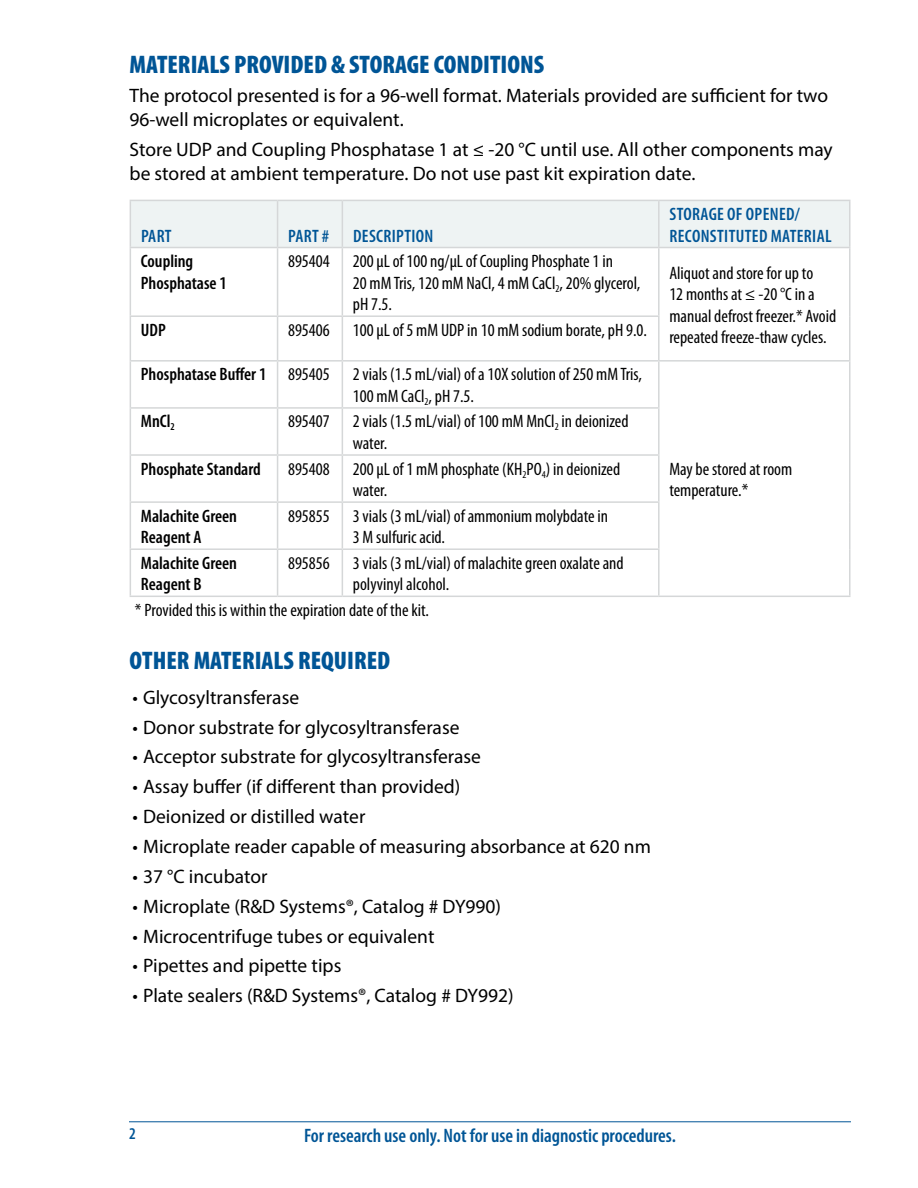
<style>
.page{position:relative;width:918px;height:1188px;background:#fff}
.page>*{position:absolute;margin:0;border:0;box-sizing:border-box;transform-origin:0 0}
.t1{font:900 condensed 25.5px "Myriad Pro";color:#005596}
.t2{font:19.5px/24px "Myriad Pro";color:#000}
.t3{font:600 condensed 19.5px "Myriad Pro";color:#005596}
.t4{font:condensed 18px/21.6px "Myriad Pro";color:#000}
.t5{font:600 condensed 18px/21.6px "Myriad Pro";color:#000}
.t6{font:600 condensed 18px/21.6px "Myriad Pro";letter-spacing:.02em;color:#005596}
.t7{font:600 condensed 16.5px "Myriad Pro";color:#005596}
.s1{font-weight:400}
</style>
<div class="page">
<hr style="left:129px;top:1121px;width:722px;height:1px;background:#005596">
<div style="left:131px;top:201px;width:718px;height:46px;background:#eef3f3"></div>
<hr style="left:130px;top:200px;width:148px;height:1px;background:#d5d7d8">
<hr style="left:130px;top:201px;width:1px;height:46px;background:#d5d7d8">
<hr style="left:278px;top:200px;width:64px;height:1px;background:#d5d7d8">
<hr style="left:277px;top:201px;width:1px;height:46px;background:#d5d7d8">
<hr style="left:342px;top:200px;width:317px;height:1px;background:#d5d7d8">
<hr style="left:342px;top:201px;width:1px;height:46px;background:#d5d7d8">
<hr style="left:659px;top:200px;width:192px;height:1px;background:#d5d7d8">
<hr style="left:658px;top:201px;width:2px;height:46px;background:#d5d7d8">
<hr style="left:849px;top:201px;width:1px;height:46px;background:#d5d7d8">
<hr style="left:130px;top:247px;width:148px;height:1px;background:#d5d7d8">
<hr style="left:130px;top:248px;width:1px;height:67px;background:#d5d7d8">
<hr style="left:278px;top:247px;width:64px;height:1px;background:#d5d7d8">
<hr style="left:277px;top:248px;width:1px;height:67px;background:#d5d7d8">
<hr style="left:342px;top:247px;width:317px;height:1px;background:#d5d7d8">
<hr style="left:342px;top:248px;width:1px;height:67px;background:#d5d7d8">
<hr style="left:659px;top:247px;width:192px;height:1px;background:#d5d7d8">
<hr style="left:658px;top:248px;width:2px;height:67px;background:#d5d7d8">
<hr style="left:849px;top:248px;width:1px;height:68px;background:#d5d7d8">
<hr style="left:849px;top:316px;width:1px;height:44px;background:#d5d7d8">
<hr style="left:130px;top:315px;width:148px;height:2px;background:#d5d7d8">
<hr style="left:130px;top:317px;width:1px;height:43px;background:#d5d7d8">
<hr style="left:278px;top:315px;width:64px;height:2px;background:#d5d7d8">
<hr style="left:277px;top:317px;width:1px;height:43px;background:#d5d7d8">
<hr style="left:342px;top:315px;width:318px;height:2px;background:#d5d7d8">
<hr style="left:342px;top:317px;width:1px;height:43px;background:#d5d7d8">
<hr style="left:658px;top:317px;width:2px;height:43px;background:#d5d7d8">
<hr style="left:130px;top:360px;width:148px;height:2px;background:#d5d7d8">
<hr style="left:130px;top:362px;width:1px;height:45px;background:#d5d7d8">
<hr style="left:278px;top:360px;width:64px;height:2px;background:#d5d7d8">
<hr style="left:277px;top:362px;width:1px;height:45px;background:#d5d7d8">
<hr style="left:342px;top:360px;width:317px;height:2px;background:#d5d7d8">
<hr style="left:342px;top:362px;width:1px;height:45px;background:#d5d7d8">
<hr style="left:659px;top:360px;width:192px;height:2px;background:#d5d7d8">
<hr style="left:658px;top:362px;width:2px;height:45px;background:#d5d7d8">
<hr style="left:849px;top:362px;width:1px;height:46px;background:#d5d7d8">
<hr style="left:849px;top:408px;width:1px;height:47px;background:#d5d7d8">
<hr style="left:849px;top:455px;width:1px;height:47px;background:#d5d7d8">
<hr style="left:849px;top:502px;width:1px;height:47px;background:#d5d7d8">
<hr style="left:849px;top:549px;width:1px;height:47px;background:#d5d7d8">
<hr style="left:659px;top:596px;width:192px;height:1px;background:#d5d7d8">
<hr style="left:130px;top:407px;width:148px;height:2px;background:#d5d7d8">
<hr style="left:130px;top:409px;width:1px;height:45px;background:#d5d7d8">
<hr style="left:278px;top:407px;width:64px;height:2px;background:#d5d7d8">
<hr style="left:277px;top:409px;width:1px;height:45px;background:#d5d7d8">
<hr style="left:342px;top:407px;width:318px;height:2px;background:#d5d7d8">
<hr style="left:342px;top:409px;width:1px;height:45px;background:#d5d7d8">
<hr style="left:658px;top:409px;width:2px;height:45px;background:#d5d7d8">
<hr style="left:130px;top:454px;width:148px;height:2px;background:#d5d7d8">
<hr style="left:130px;top:456px;width:1px;height:45px;background:#d5d7d8">
<hr style="left:278px;top:454px;width:64px;height:2px;background:#d5d7d8">
<hr style="left:277px;top:456px;width:1px;height:45px;background:#d5d7d8">
<hr style="left:342px;top:454px;width:318px;height:2px;background:#d5d7d8">
<hr style="left:342px;top:456px;width:1px;height:45px;background:#d5d7d8">
<hr style="left:658px;top:456px;width:2px;height:45px;background:#d5d7d8">
<hr style="left:130px;top:501px;width:148px;height:2px;background:#d5d7d8">
<hr style="left:130px;top:503px;width:1px;height:45px;background:#d5d7d8">
<hr style="left:278px;top:501px;width:64px;height:2px;background:#d5d7d8">
<hr style="left:277px;top:503px;width:1px;height:45px;background:#d5d7d8">
<hr style="left:342px;top:501px;width:318px;height:2px;background:#d5d7d8">
<hr style="left:342px;top:503px;width:1px;height:45px;background:#d5d7d8">
<hr style="left:658px;top:503px;width:2px;height:45px;background:#d5d7d8">
<hr style="left:130px;top:548px;width:148px;height:2px;background:#d5d7d8">
<hr style="left:130px;top:550px;width:1px;height:46px;background:#d5d7d8">
<hr style="left:278px;top:548px;width:64px;height:2px;background:#d5d7d8">
<hr style="left:277px;top:550px;width:1px;height:46px;background:#d5d7d8">
<hr style="left:342px;top:548px;width:318px;height:2px;background:#d5d7d8">
<hr style="left:342px;top:550px;width:1px;height:46px;background:#d5d7d8">
<hr style="left:658px;top:550px;width:2px;height:46px;background:#d5d7d8">
<hr style="left:130px;top:596px;width:148px;height:1px;background:#d5d7d8">
<hr style="left:278px;top:596px;width:64px;height:1px;background:#d5d7d8">
<hr style="left:342px;top:596px;width:317px;height:1px;background:#d5d7d8">
<h1 class="t1" style="left:130px;top:50px;width:416px">MATERIALS PROVIDED &amp; STORAGE CONDITIONS</h1>
<p class="t2" style="left:130px;top:83px;width:700px">The protocol presented is for a 96-well format. Materials provided are sufficient for two<br>96-well microplates or equivalent.</p>
<p class="t2" style="left:130px;top:138px;width:705px">Store UDP and Coupling Phosphatase 1 at ≤ -20 °C until use. All other components may be stored at ambient temperature. Do not use past kit expiration date.</p>
<p class="t6" style="left:141px;top:225px;width:32px">PART</p>
<p class="t6" style="left:288px;top:225px;width:43px">PART #</p>
<p class="t6" style="left:353px;top:225px;width:82px">DESCRIPTION</p>
<p class="t6" style="left:670px;top:203px;width:164px">STORAGE OF OPENED/<br>RECONSTITUTED MATERIAL</p>
<p class="t5" style="left:141px;top:251px;width:88px">Coupling<br>Phosphatase 1</p>
<p class="t4" style="left:288px;top:251px;width:43px">895404</p>
<p class="t4" style="left:353px;top:251px;width:289px">200 μL of 100 ng/μL of Coupling Phosphate 1 in<br>20 mM Tris, 120 mM NaCl, 4 mM CaCl<sub>2</sub>, 20% glycerol, pH 7.5.</p>
<p class="t4" style="left:669px;top:262px;width:169px">Aliquot and store for up to<br>12 months at ≤ -20 °C in a manual defrost freezer.* Avoid repeated freeze-thaw cycles.</p>
<p class="t5" style="left:141px;top:319px;width:26px">UDP</p>
<p class="t4" style="left:288px;top:319px;width:43px">895406</p>
<p class="t4" style="left:353px;top:319px;width:296px">100 μL of 5 mM UDP in 10 mM sodium borate, pH 9.0.</p>
<p class="t5" style="left:141px;top:364px;width:190px">Phosphatase Buffer 1 <span class="s1">895405</span></p>
<p class="t4" style="left:353px;top:364px;width:291px">2 vials (1.5 mL/vial) of a 10X solution of 250 mM Tris,<br>100 mM CaCl<sub>2</sub>, pH 7.5.</p>
<p class="t5" style="left:141px;top:411px;width:35px">MnCl<sub>2</sub></p>
<p class="t4" style="left:288px;top:411px;width:43px">895407</p>
<p class="t4" style="left:353px;top:411px;width:277px">2 vials (1.5 mL/vial) of 100 mM MnCl<sub>2</sub> in deionized water.</p>
<p class="t5" style="left:141px;top:458px;width:121px">Phosphate Standard</p>
<p class="t4" style="left:288px;top:458px;width:43px">895408</p>
<p class="t4" style="left:353px;top:458px;width:269px">200 μL of 1 mM phosphate (KH<sub>2</sub>PO<sub>4</sub>) in deionized water.</p>
<p class="t5" style="left:141px;top:505px;width:98px">Malachite Green<br>Reagent A</p>
<p class="t4" style="left:288px;top:505px;width:43px">895855</p>
<p class="t4" style="left:353px;top:505px;width:257px">3 vials (3 mL/vial) of ammonium molybdate in<br>3 M sulfuric acid.</p>
<p class="t5" style="left:141px;top:552px;width:98px">Malachite Green<br>Reagent B</p>
<p class="t4" style="left:288px;top:552px;width:43px">895856</p>
<p class="t4" style="left:353px;top:552px;width:272px">3 vials (3 mL/vial) of malachite green oxalate and polyvinyl alcohol.</p>
<p class="t4" style="left:135px;top:599px;width:296px">* Provided this is within the expiration date of the kit.</p>
<h1 class="t1" style="left:130px;top:647px;width:262px">OTHER MATERIALS REQUIRED</h1>
<p class="t2" style="left:133px;top:685px;width:168px">• Glycosyltransferase</p>
<p class="t2" style="left:133px;top:715px;width:328px">• Donor substrate for glycosyltransferase</p>
<p class="t2" style="left:133px;top:745px;width:350px">• Acceptor substrate for glycosyltransferase</p>
<p class="t2" style="left:133px;top:774px;width:329px">• Assay buffer (if different than provided)</p>
<p class="t2" style="left:133px;top:804px;width:234px">• Deionized or distilled water</p>
<p class="t2" style="left:133px;top:834px;width:520px">• Microplate reader capable of measuring absorbance at 620 nm</p>
<p class="t2" style="left:133px;top:864px;width:136px">• 37 °C incubator</p>
<p class="t2" style="left:133px;top:894px;width:370px">• Microplate (R&amp;D Systems®, Catalog # DY990)</p>
<p class="t2" style="left:133px;top:924px;width:303px">• Microcentrifuge tubes or equivalent</p>
<p class="t2" style="left:133px;top:954px;width:210px">• Pipettes and pipette tips</p>
<p class="t2" style="left:133px;top:983px;width:383px">• Plate sealers (R&amp;D Systems®, Catalog # DY992)</p>
<p class="t4" style="left:669px;top:458px;width:125px">May be stored at room temperature.*</p>
<p class="t7" style="left:129px;top:1125px;width:8px">2</p>
<p class="t3" style="left:304px;top:1125px;width:373px">For research use only. Not for use in diagnostic procedures.</p>
</div>
